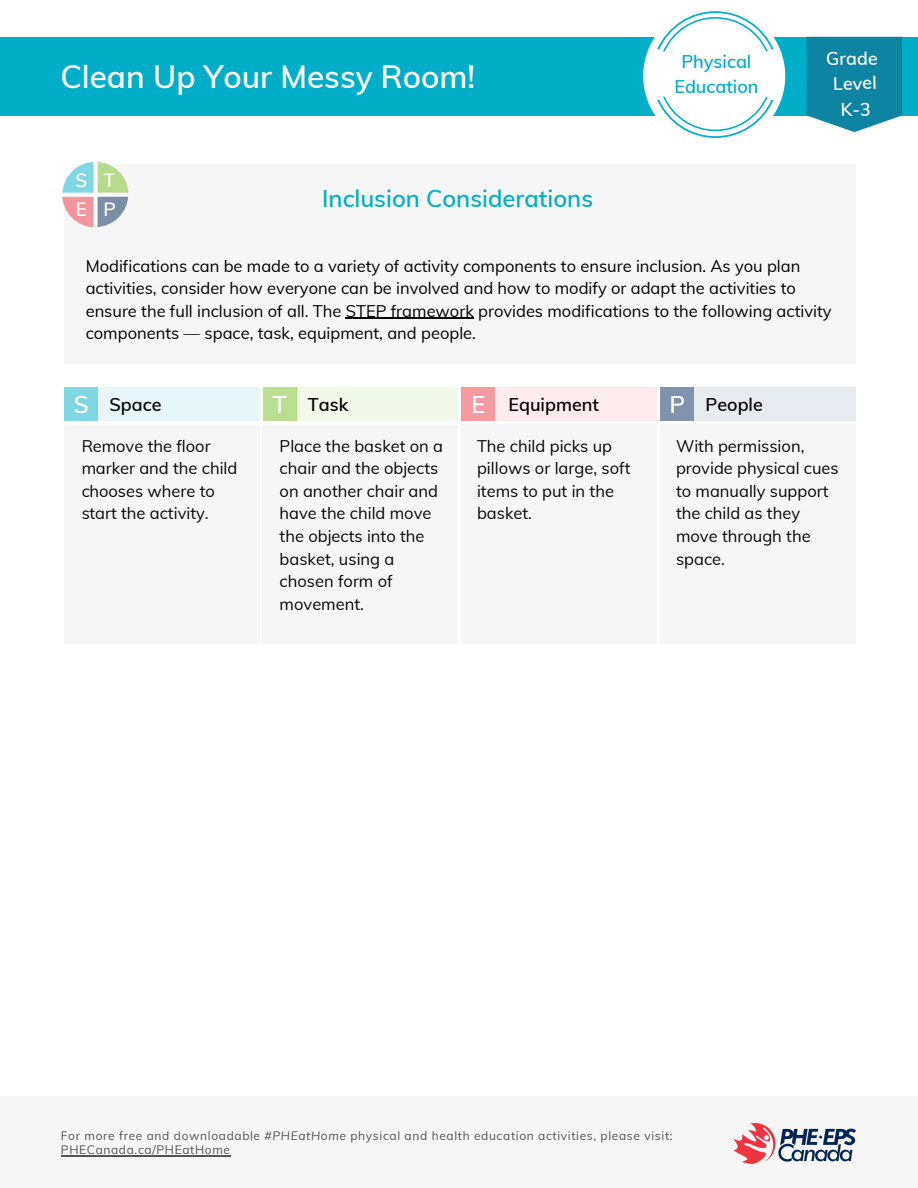
<style>
.page{position:relative;width:918px;height:1188px;background:#fff}
.page>*{position:absolute;margin:0;border:0;box-sizing:border-box;transform-origin:0 0}
.t1{font:600 31.5px "Muli";color:#fff}
.t2{font:600 23.7px "Muli";color:#00aec7}
.t3{font:600 23.7px "Muli";color:#fff}
.t4{font:600 18.75px/28.8px "Muli";color:#fff}
.t5{font:600 18px "Muli";color:#000}
.t6{font:600 18px/25px "Muli";color:#00aec7;text-align:center}
.t7{font:600 18px/25.5px "Muli";color:#fff;text-align:center}
.t8{font:16.5px/22.6px "Muli";color:#000}
.t9{font:12px/14.1px "Muli";letter-spacing:.055em;color:#545454}
.s1{font-style:italic}
</style>
<div class="page">
<div style="left:0;top:1096px;width:918px;height:92px;background:#f6f6f6"></div>
<img style="left:734px;top:1123px;width:121px;height:41px">
<div style="left:0;top:37px;width:918px;height:79px;background:#00aec7"></div>
<svg style="left:643px;top:11px;width:142px;height:127px"></svg>
<svg style="left:807px;top:37px;width:95px;height:95px;background:#218ea9"></svg>
<hr style="left:61px;top:1155px;width:170px;height:1px;background:#545454">
<div style="left:64px;top:164px;width:792px;height:200px;background:#f6f6f6"></div>
<svg style="left:62px;top:162px;width:67px;height:65px"></svg>
<div style="left:98px;top:387px;width:161px;height:34px;background:#e7f7f9"></div>
<div style="left:65px;top:425px;width:195px;height:219px;background:#f6f6f6"></div>
<div style="left:263px;top:425px;width:195px;height:219px;background:#f6f6f6"></div>
<div style="left:495px;top:387px;width:161px;height:34px;background:#fdebed"></div>
<div style="left:462px;top:424px;width:195px;height:220px;background:#f6f6f6"></div>
<div style="left:661px;top:424px;width:195px;height:220px;background:#f6f6f6"></div>
<div style="left:65px;top:387px;width:33px;height:34px;background:#81d6e3"></div>
<div style="left:263px;top:387px;width:33px;height:34px;background:#bcde90"></div>
<div style="left:462px;top:387px;width:33px;height:34px;background:#f79aa0"></div>
<div style="left:661px;top:387px;width:33px;height:34px;background:#8193aa"></div>
<hr style="left:346px;top:318px;width:128px;height:1px;background:#000">
<div style="left:296px;top:387px;width:162px;height:34px;background:#f2f8ea"></div>
<div style="left:695px;top:387px;width:161px;height:34px;background:#e7eaee"></div>
<h1 class="t1" style="left:60px;top:56px;width:416px">Clean Up Your Messy Room!</h1>
<p class="t4" style="left:75px;top:166px;width:42px">S T<br>E P</p>
<h2 class="t2" style="left:322px;top:183px;width:272px">Inclusion Considerations</h2>
<p class="t6" style="left:674px;top:49px;width:86px">Physical<br>Education</p>
<p class="t7" style="left:826px;top:46px;width:53px;rotate:-1deg">Grade<br>Level<br>K-3</p>
<p class="t8" style="left:86px;top:254px;width:747px">Modifications can be made to a variety of activity components to ensure inclusion. As you plan activities, consider how everyone can be involved and how to modify or adapt the activities to ensure the full inclusion of all. The STEP framework provides modifications to the following activity components — space, task, equipment, and people.</p>
<h2 class="t3" style="left:74px;top:389px;width:17px">S</h2>
<h2 class="t3" style="left:272px;top:389px;width:16px">T</h2>
<h2 class="t3" style="left:471px;top:389px;width:16px">E</h2>
<h2 class="t3" style="left:670px;top:389px;width:17px">P</h2>
<p class="t5" style="left:110px;top:393px;width:54px">Space</p>
<p class="t5" style="left:308px;top:393px;width:42px">Task</p>
<p class="t5" style="left:509px;top:393px;width:92px">Equipment</p>
<p class="t5" style="left:706px;top:393px;width:59px">People</p>
<p class="t8" style="left:280px;top:434px;width:165px">Place the basket on a chair and the objects on another chair and have the child move the objects into the basket, using a chosen form of movement.</p>
<p class="t8" style="left:477px;top:434px;width:155px">The child picks up pillows or large, soft items to put in the basket.</p>
<p class="t8" style="left:676px;top:434px;width:164px">With permission, provide physical cues to manually support the child as they move through the space.</p>
<p class="t8" style="left:81px;top:434px;width:158px">Remove the floor marker and the child chooses where to start the activity.</p>
<p class="t9" style="left:61px;top:1129px;width:613px">For more free and downloadable <span class="s1">#PHEatHome</span> physical and health education activities, please visit:<br>PHECanada.ca/PHEatHome</p>
</div>
